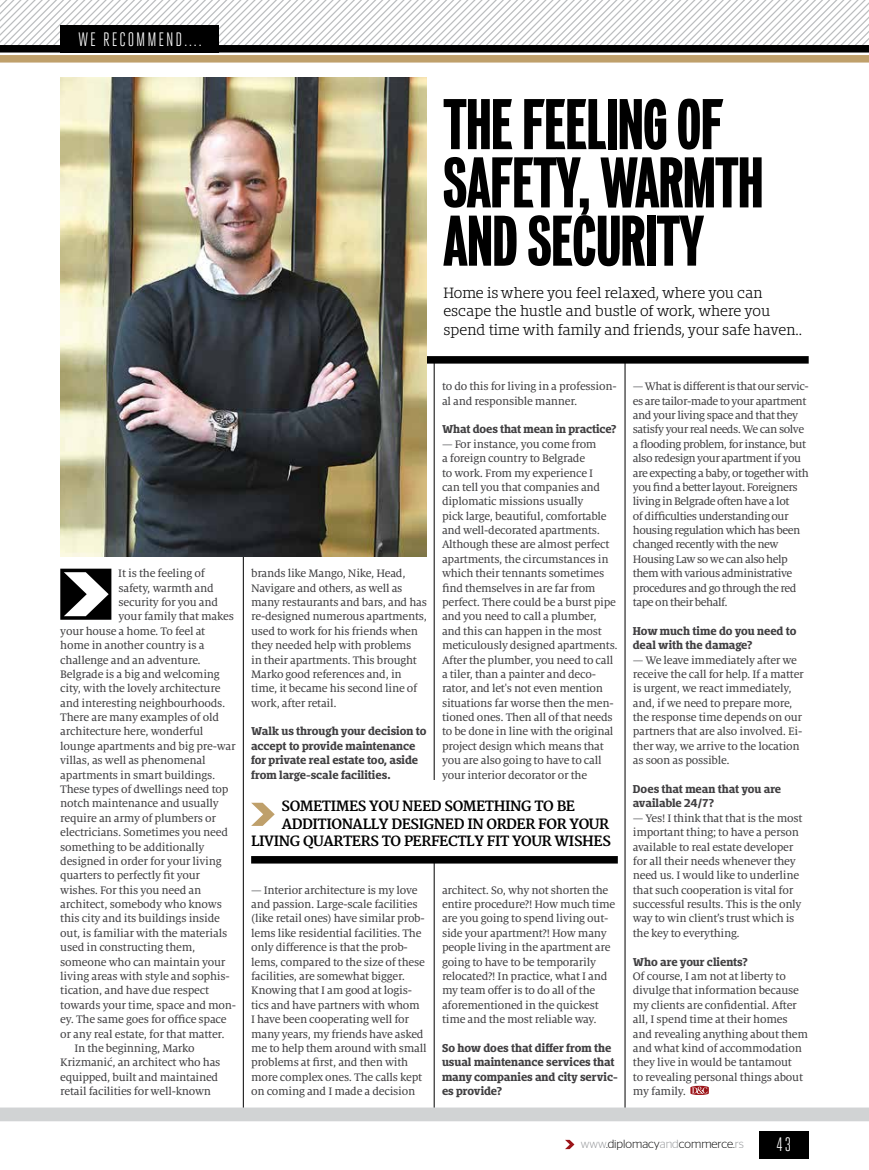
<style>
.page{position:relative;width:869px;height:1170px;background:#fff}
.page>*{position:absolute;margin:0;border:0;box-sizing:border-box;transform-origin:0 0}
.t1{font:900 extra-condensed 65px/58.2px "Vonnes";letter-spacing:-.01em;color:#000}
.t2{font:19.38px "Heroic Condensed";letter-spacing:.1em;color:#fff}
.t3{font:300 13.75px/18.8px "Bommer Slab";letter-spacing:-.015em;color:#000}
.t4{font:700 13.75px "Merriweather";letter-spacing:-.03em;color:#000}
.t5{font:12px/14.4px "Milo Serif OT Text";letter-spacing:-.02em;color:#414042}
.t6{font:12px/14.4px "Milo Serif OT Text";letter-spacing:-.04em;color:#414042}
.t7{font:300 11.88px "Stag Sans";color:#000}
.t8{font:700 10.62px/14.4px "Bommer Slab";letter-spacing:-.005em;color:#414042}
.s1{color:#6d6e71}
.s2{color:#939598}
</style>
<div class="page">
<div style="left:0;top:1107px;width:868px;height:14px;background:#d1d3d4"></div>
<svg style="left:565px;top:1139px;width:9px;height:9px"></svg>
<div style="left:758px;top:1131px;width:50px;height:27px;background:#000"></div>
<svg style="left:60px;top:568px;width:51px;height:51px"></svg>
<svg style="left:690px;top:1085px;width:18px;height:9px"></svg>
<hr style="left:243px;top:550px;width:1px;height:557px;background:#000">
<hr style="left:433px;top:859px;width:1px;height:248px;background:#000">
<hr style="left:433px;top:360px;width:1px;height:420px;background:#000">
<hr style="left:624px;top:360px;width:1px;height:747px;background:#000">
<div style="left:60px;top:356px;width:748px;height:7px;background:#000"></div>
<svg style="left:0;top:0;width:868px;height:53px"></svg>
<div style="left:0;top:45px;width:868px;height:7px;background:#000"></div>
<div style="left:0;top:55px;width:868px;height:8px;background:#bfa06b"></div>
<div style="left:60px;top:25px;width:159px;height:27px;background:#000"></div>
<svg style="left:251px;top:802px;width:23px;height:23px"></svg>
<div style="left:251px;top:856px;width:366px;height:7px;background:#000"></div>
<img style="left:60px;top:78px;width:367px;height:478px">
<h2 class="t2" style="left:78px;top:29px;width:125px">WE RECOMMEND....</h2>
<h1 class="t1" style="left:443px;top:98px;width:321px">THE FEELING OF<br>SAFETY, WARMTH<br>AND SECURITY</h1>
<p class="t3" style="left:443px;top:283px;width:360px">Home is where you feel relaxed, where you can escape the hustle and bustle of work, where you spend time with family and friends, your safe haven..</p>
<p class="t5" style="left:118px;top:566px;width:88px">It is the feeling of</p>
<p class="t5" style="left:118px;top:580px;width:97px">safety, warmth and</p>
<p class="t5" style="left:118px;top:595px;width:101px">security for you and</p>
<p class="t5" style="left:118px;top:609px;width:117px">your family that makes</p>
<p class="t5" style="left:60px;top:623px;width:146px">your house a home. To feel at</p>
<p class="t5" style="left:60px;top:638px;width:146px">home in another country is a</p>
<p class="t5" style="left:60px;top:652px;width:142px">challenge and an adventure.</p>
<p class="t5" style="left:60px;top:667px;width:161px">Belgrade is a big and welcoming</p>
<p class="t5" style="left:60px;top:681px;width:162px">city, with the lovely architecture</p>
<p class="t5" style="left:60px;top:695px;width:166px">and interesting neighbourhoods.</p>
<p class="t5" style="left:60px;top:710px;width:160px">There are many examples of old</p>
<p class="t5" style="left:60px;top:724px;width:145px">architecture here, wonderful</p>
<p class="t5" style="left:60px;top:739px;width:177px">lounge apartments and big pre-war</p>
<p class="t5" style="left:60px;top:753px;width:147px">villas, as well as phenomenal</p>
<p class="t5" style="left:60px;top:767px;width:156px">apartments in smart buildings.</p>
<p class="t5" style="left:60px;top:782px;width:170px">These types of dwellings need top</p>
<p class="t5" style="left:60px;top:796px;width:160px">notch maintenance and usually</p>
<p class="t5" style="left:60px;top:810px;width:157px">require an army of plumbers or</p>
<p class="t5" style="left:60px;top:825px;width:169px">electricians. Sometimes you need</p>
<p class="t5" style="left:60px;top:839px;width:145px">something to be additionally</p>
<p class="t5" style="left:60px;top:854px;width:163px">designed in order for your living</p>
<p class="t5" style="left:60px;top:868px;width:141px">quarters to perfectly fit your</p>
<p class="t5" style="left:60px;top:882px;width:142px">wishes. For this you need an</p>
<p class="t5" style="left:60px;top:897px;width:163px">architect, somebody who knows</p>
<p class="t5" style="left:60px;top:911px;width:161px">this city and its buildings inside</p>
<p class="t5" style="left:60px;top:925px;width:168px">out, is familiar with the materials</p>
<p class="t5" style="left:60px;top:940px;width:137px">used in constructing them,</p>
<p class="t5" style="left:60px;top:954px;width:166px">someone who can maintain your</p>
<p class="t5" style="left:60px;top:969px;width:171px">living areas with style and sophis-</p>
<p class="t5" style="left:60px;top:983px;width:150px">tication, and have due respect</p>
<p class="t5" style="left:60px;top:997px;width:177px">towards your time, space and mon-</p>
<p class="t5" style="left:60px;top:1012px;width:168px">ey. The same goes for office space</p>
<p class="t5" style="left:60px;top:1026px;width:166px">or any real estate, for that matter.</p>
<p class="t5" style="left:74px;top:1040px;width:122px">In the beginning, Marko</p>
<p class="t5" style="left:60px;top:1055px;width:162px">Krizmanić, an architect who has</p>
<p class="t5" style="left:60px;top:1069px;width:159px">equipped, built and maintained</p>
<p class="t5" style="left:60px;top:1083px;width:152px">retail facilities for well-known</p>
<p class="t5" style="left:251px;top:566px;width:177px">brands like Mango, Nike, Head,<br>Navigare and others, as well as many restaurants and bars, and has re-designed numerous apartments, used to work for his friends when they needed help with problems<br>in their apartments. This brought<br>Marko good references and, in time, it became his second line of work, after retail.</p>
<p class="t8" style="left:251px;top:724px;width:177px">Walk us through your decision to accept to provide maintenance for private real estate too, aside from large-scale facilities.</p>
<p class="t5" style="left:442px;top:379px;width:176px">to do this for living in a profession&shy;al and responsible manner.</p>
<p class="t8" style="left:442px;top:422px;width:176px">What does that mean in practice?</p>
<p class="t5" style="left:442px;top:437px;width:177px"><span class="s1">—</span> For instance, you come from<br>a foreign country to Belgrade<br>to work. From my experience I<br>can tell you that companies and diplomatic missions usually<br>pick large, beautiful, comfortable and well-decorated apartments.<br>Although these are almost perfect apartments, the circumstances in which their tennants sometimes find themselves in are far from perfect. There could be a burst pipe and you need to call a plumber, and this can happen in the most meticulously designed apartments.<br>After the plumber, you need to call a tiler, than a painter and deco&shy;rator, and let's not even mention situations far worse then the men&shy;tioned ones. Then all of that needs to be done in line with the original project design which means that you are also going to have to call your interior decorator or the</p>
<p class="t4" style="left:281px;top:795px;width:295px">SOMETIMES YOU NEED SOMETHING TO BE</p>
<p class="t4" style="left:282px;top:813px;width:328px">ADDITIONALLY DESIGNED IN ORDER FOR YOUR</p>
<p class="t4" style="left:251px;top:830px;width:361px">LIVING QUARTERS TO PERFECTLY FIT YOUR WISHES</p>
<p class="t5" style="left:251px;top:882px;width:177px"><span class="s1">—</span> Interior architecture is my love and passion. Large-scale facilities (like retail ones) have similar prob&shy;lems like residential facilities. The only difference is that the prob&shy;lems, compared to the size of these facilities, are somewhat bigger.<br>Knowing that I am good at logis&shy;tics and have partners with whom I have been cooperating well for many years, my friends have asked me to help them around with small problems at first, and then with more complex ones. The calls kept on coming and I made a decision</p>
<p class="t5" style="left:442px;top:882px;width:175px">architect. So, why not shorten the entire procedure?! How much time are you going to spend living out&shy;side your apartment?! How many people living in the apartment are going to have to be temporarily relocated?! In practice, what I and my team offer is to do all of the aforementioned in the quickest time and the most reliable way.</p>
<p class="t8" style="left:442px;top:1040px;width:177px">So how does that differ from the usual maintenance services that many companies and city servic&shy;es provide?</p>
<p class="t6" style="left:632px;top:379px;width:177px"><span class="s1">—</span> What is different is that our servic&shy;es are tailor-made to your apartment and your living space and that they satisfy your real needs. We can solve a flooding problem, for instance, but also redesign your apartment if you are expecting a baby, or together with you find a better layout. Foreigners living in Belgrade often have a lot<br>of difficulties understanding our housing regulation which has been changed recently with the new Housing Law so we can also help them with various administrative procedures and go through the red tape on their behalf.</p>
<p class="t8" style="left:632px;top:623px;width:165px">How much time do you need to deal with the damage?</p>
<p class="t5" style="left:632px;top:652px;width:172px"><span class="s1">—</span> We leave immediately after we receive the call for help. If a matter is urgent, we react immediately, and, if we need to prepare more, the response time depends on our partners that are also involved. Ei&shy;ther way, we arrive to the location as soon as possible.</p>
<p class="t8" style="left:632px;top:781px;width:150px">Does that mean that you are available 24/7?</p>
<p class="t5" style="left:632px;top:810px;width:171px"><span class="s1">—</span> Yes! I think that that is the most important thing; to have a person available to real estate developer for all their needs whenever they need us. I would like to underline that such cooperation is vital for successful results. This is the only way to win client’s trust which is the key to everything.</p>
<p class="t8" style="left:632px;top:954px;width:116px">Who are your clients?</p>
<p class="t5" style="left:632px;top:968px;width:177px">Of course, I am not at liberty to divulge that information because my clients are confidential. After all, I spend time at their homes and revealing anything about them and what kind of accommodation they live in would be tantamout<br>to revealing personal things about my family.</p>
<p class="t7" style="left:580px;top:1137px;width:164px"><span class="s2">www</span>.diplomacy<span class="s2">and</span>commerce.<span class="s2">rs</span></p>
<h2 class="t2" style="left:776px;top:1133px;width:16px">43</h2>
</div>
